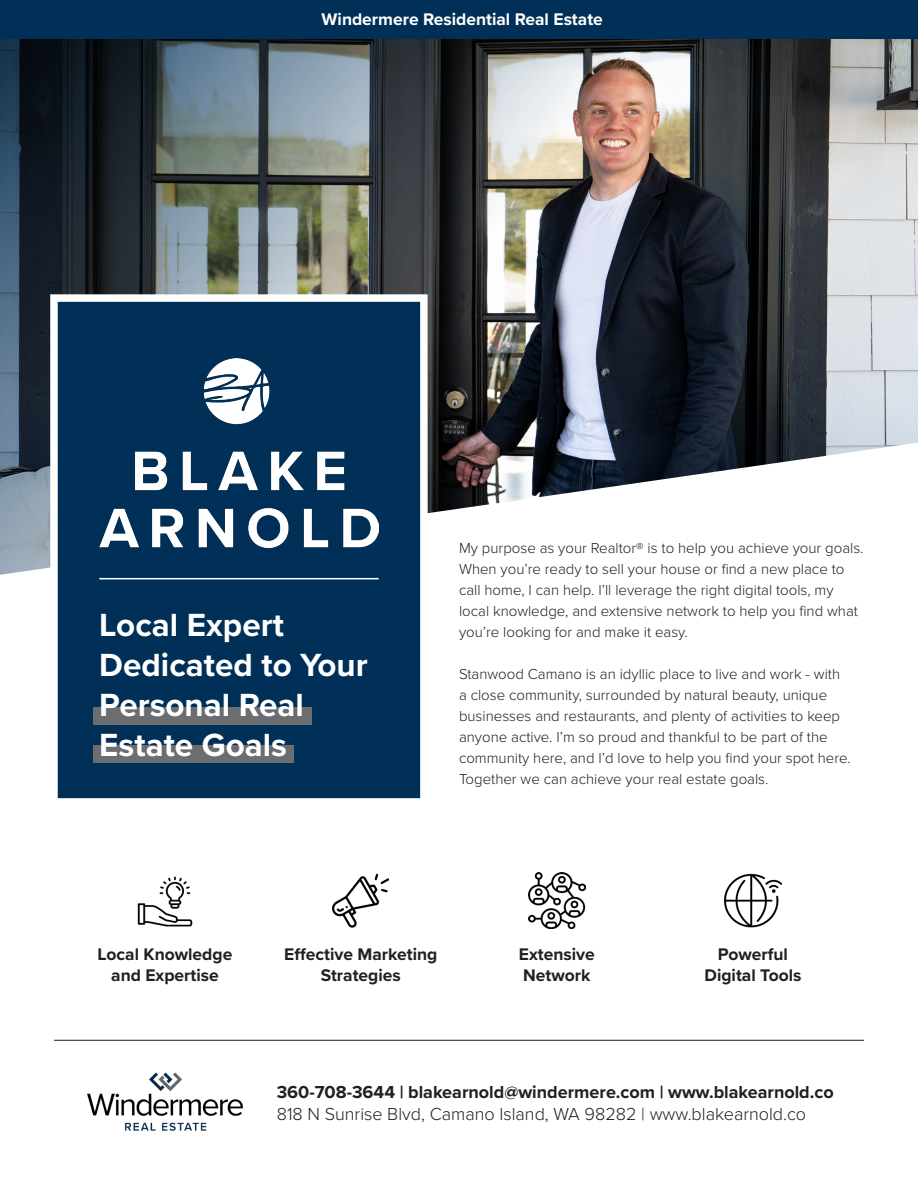
<style>
.page{position:relative;width:918px;height:1188px;background:#fff}
.page>*{position:absolute;margin:0;border:0;box-sizing:border-box;transform-origin:0 0}
.t1{font:700 33.15px/39.9px "Proxima Nova";color:#fff}
.t2{font:700 18px "Proxima Nova";color:#231f20}
.t3{font:300 18px "Proxima Nova";color:#231f20}
.t4{font:700 17.4px/21px "Proxima Nova";color:#231f20;text-align:center}
.t5{font:700 17.4px "Proxima Nova";color:#fff}
.t6{font:300 15px/21px "Proxima Nova";color:#231f20}
</style>
<div class="page">
<img style="left:0;top:39px;width:918px;height:536px">
<img style="left:87px;top:1072px;width:157px;height:59px">
<hr style="left:54px;top:1040px;width:810px;height:1px;background:#231f20">
<img style="left:137px;top:876px;width:56px;height:51px">
<img style="left:333px;top:873px;width:56px;height:55px">
<img style="left:529px;top:872px;width:56px;height:57px">
<img style="left:725px;top:873px;width:56px;height:55px">
<div style="left:50px;top:294px;width:378px;height:512px;background:#003057;border:8px solid #fff"></div>
<img style="left:99px;top:359px;width:280px;height:188px">
<hr style="left:99px;top:578px;width:280px;height:1px;background:#fff">
<div style="left:93px;top:707px;width:219px;height:17px;background:#6b6d70"></div>
<div style="left:93px;top:745px;width:200px;height:17px;background:#6b6d70"></div>
<div style="left:0;top:0;width:918px;height:39px;background:#003057"></div>
<p class="t5" style="left:322px;top:7px;width:283px">Windermere Residential Real Estate</p>
<p class="t1" style="left:99px;top:604px;width:270px">Local Expert<br>Dedicated to Your<br>Personal Real<br>Estate Goals</p>
<p class="t6" style="left:459px;top:537px;width:406px">My purpose as your Realtor® is to help you achieve your goals.<br>When you’re ready to sell your house or find a new place to call home, I can help. I’ll leverage the right digital tools, my local knowledge, and extensive network to help you find what you’re looking for and make it easy.</p>
<p class="t6" style="left:459px;top:663px;width:393px">Stanwood Camano is an idyllic place to live and work - with a close community, surrounded by natural beauty, unique businesses and restaurants, and plenty of activities to keep anyone active. I’m so proud and thankful to be part of the community here, and I’d love to help you find your spot here.<br>Together we can achieve your real estate goals.</p>
<p class="t4" style="left:98px;top:944px;width:136px">Local Knowledge and Expertise</p>
<p class="t4" style="left:284px;top:944px;width:155px">Effective Marketing<br>Strategies</p>
<p class="t4" style="left:519px;top:944px;width:77px">Extensive</p>
<p class="t4" style="left:523px;top:965px;width:69px">Network</p>
<p class="t4" style="left:718px;top:944px;width:72px">Powerful</p>
<p class="t4" style="left:705px;top:965px;width:98px">Digital Tools</p>
<p class="t2" style="left:277px;top:1078px;width:558px">360-708-3644 | blakearnold@windermere.com | www.blakearnold.co</p>
<p class="t3" style="left:277px;top:1100px;width:531px">818 N Sunrise Blvd, Camano Island, WA 98282 | www.blakearnold.co</p>
</div>
